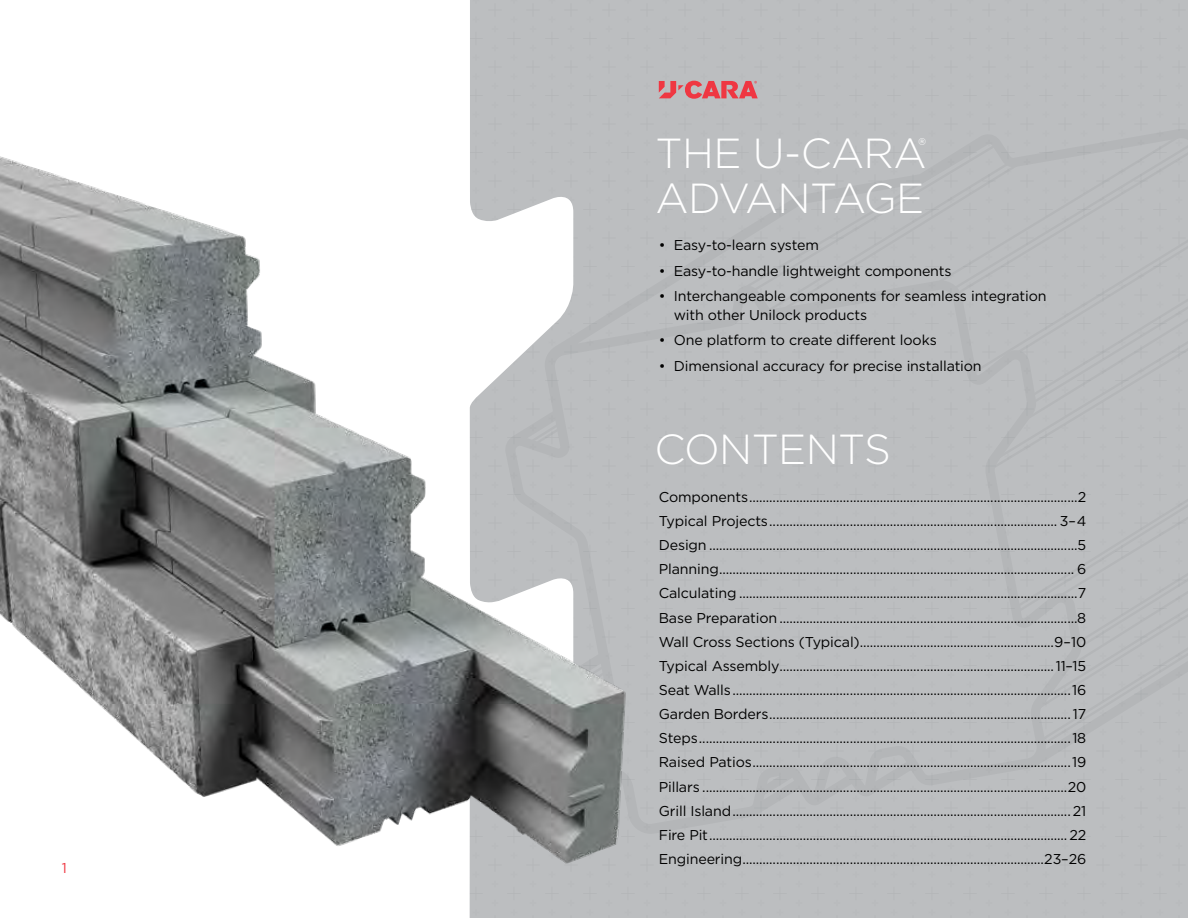
<style>
.page{position:relative;width:1188px;height:918px;background:#fff}
.page>*{position:absolute;margin:0;border:0;box-sizing:border-box;transform-origin:0 0}
.t1{font:300 42px/45px "Gotham";letter-spacing:-.015em;color:#fff}
.t2{font:14.25px/24.2px "Gotham";letter-spacing:-.01em;color:#000;text-align:justify}
.t3{font:14.25px "Gotham";color:#ef3742}
</style>
<div class="page">
<div style="left:470px;top:0;width:718px;height:918px;background:#bfbfbf"></div>
<img style="left:0;top:152px;width:626px;height:712px">
<svg style="left:659px;top:81px;width:99px;height:18px"></svg>
<p class="t3" style="left:62px;top:859px;width:7px">1</p>
<h1 class="t1" style="left:656px;top:129px;width:272px">THE U-CARA<sup>®<br></sup>ADVANTAGE</h1>
<p class="t2" style="left:659px;top:233px;width:162px">• Easy-to-learn system</p>
<p class="t2" style="left:659px;top:258px;width:294px">• Easy-to-handle lightweight components</p>
<p class="t2" style="left:674px;top:286px;width:374px;line-height:18.8px;text-indent:-15px">• Interchangeable components for seamless integration with other Unilock products</p>
<p class="t2" style="left:659px;top:328px;width:279px">• One platform to create different looks</p>
<p class="t2" style="left:659px;top:353px;width:324px">• Dimensional accuracy for precise installation</p>
<h1 class="t1" style="left:655px;top:426px;width:238px">CONTENTS</h1>
<p class="t2" style="left:659px;top:484px;width:429px">Components..................................................................................................2<br>Typical Projects...................................................................................... 3–4<br>Design ..............................................................................................................5<br>Planning.......................................................................................................... 6<br>Calculating .....................................................................................................7<br>Base Preparation .........................................................................................8<br>Wall Cross Sections (Typical)..........................................................9–10<br>Typical Assembly..................................................................................11–15<br>Seat Walls.....................................................................................................16<br>Garden Borders..........................................................................................17<br>Steps...............................................................................................................18<br>Raised Patios...............................................................................................19<br>Pillars .............................................................................................................20<br>Grill Island.....................................................................................................21<br>Fire Pit...........................................................................................................22<br>Engineering..........................................................................................23–26</p>
</div>
